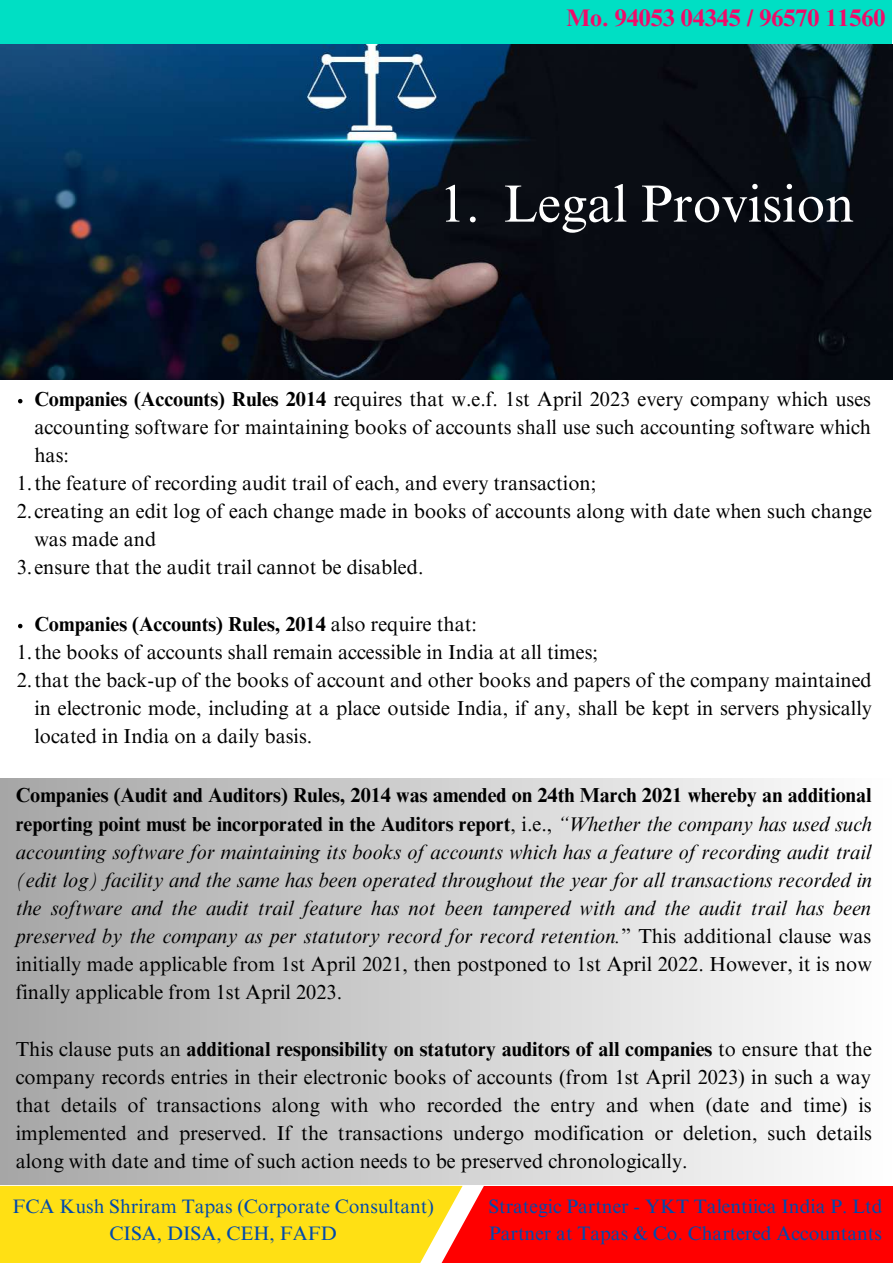
<style>
.page{position:relative;width:893px;height:1264px;background:#fff}
.page>*{position:absolute;margin:0;border:0;box-sizing:border-box;transform-origin:0 0}
.t1{font:52.5px "Times NRMT Pro";color:#fff}
.t2{font:700 24px "Times NRMT Pro";color:#f10a69}
.t3{font:20.25px/28px "Times NRMT Pro";color:#000;text-align:justify}
.t4{font:italic 20.25px/28px "Times NRMT Pro";color:#000;text-align:justify}
.t5{font:700 20.25px "Times NRMT Pro";color:#000}
.t6{font:19.5px/27px "Times NRMT Pro";color:#004aad;text-align:center}
.s1{font-weight:700}
.s2{font-weight:400}
.s3{font-weight:700;font-style:normal}
.s4{font-style:normal}
</style>
<div class="page">
<div style="left:428px;top:1185px;width:464px;height:77px;background:#f00"></div>
<div style="left:0;top:1185px;width:462px;height:77px;background:#ffe014"></div>
<div style="left:0;top:0;width:891px;height:44px;background:#00dfc4"></div>
<img style="left:0;top:44px;width:892px;height:335px">
<svg style="left:18px;top:399px;width:4px;height:4px"></svg>
<svg style="left:18px;top:624px;width:4px;height:4px"></svg>
<div style="left:0;top:779px;width:891px;height:405px;background:linear-gradient(to right,#a6a6a6,#fefefe)"></div>
<p class="t2" style="left:566px;top:9px;width:320px">Mo. 94053 04345 / 96570 11560</p>
<h1 class="t1" style="left:439px;top:184px;width:416px">1. Legal Provision</h1>
<p class="t3" style="left:34px;top:387px;width:838px"><span class="s1">Companies (Accounts) Rules 2014</span> requires that w.e.f. 1st April 2023 every company which uses</p>
<p class="t3" style="left:34px;top:415px;width:838px">accounting software for maintaining books of accounts shall use such accounting software which</p>
<p class="t3" style="left:34px;top:443px;width:36px">has:</p>
<p class="t3" style="left:17px;top:471px;width:581px">1.the feature of recording audit trail of each, and every transaction;</p>
<p class="t3" style="left:17px;top:499px;width:856px">2.creating an edit log of each change made in books of accounts along with date when such change</p>
<p class="t3" style="left:34px;top:528px;width:123px">was made and</p>
<p class="t3" style="left:17px;top:556px;width:408px">3.ensure that the audit trail cannot be disabled.</p>
<p class="t5" style="left:34px;top:616px;width:444px">Companies (Accounts) Rules, 2014 <span class="s2">also require that:</span></p>
<p class="t3" style="left:17px;top:640px;width:582px">1.the books of accounts shall remain accessible in India at all times;</p>
<p class="t3" style="left:17px;top:668px;width:856px">2.that the back-up of the books of account and other books and papers of the company maintained</p>
<p class="t3" style="left:34px;top:696px;width:839px">in electronic mode, including at a place outside India, if any, shall be kept in servers physically</p>
<p class="t3" style="left:34px;top:724px;width:279px">located in India on a daily basis.</p>
<p class="t4" style="left:16px;top:784px;width:857px"><span class="s3">Companies (Audit and Auditors) Rules, 2014 was amended on 24th March 2021 whereby an additional reporting point must be incorporated in the Auditors report</span><span class="s4">, i.e.,</span> “Whether the company has used such accounting software for maintaining its books of accounts which has a feature of recording audit trail (edit log) facility and the same has been operated throughout the year for all transactions recorded in the software and the audit trail feature has not been tampered with and the audit trail has been preserved by the company as per statutory record for record retention.<span class="s4">” This additional clause was initially made applicable from 1st April 2021, then postponed to 1st April 2022. However, it is now finally applicable from 1st April 2023.</span></p>
<p class="t3" style="left:16px;top:1037px;width:857px">This clause puts an <span class="s1">additional responsibility on statutory auditors of all companies</span> to ensure that the company records entries in their electronic books of accounts (from 1st April 2023) in such a way that details of transactions along with who recorded the entry and when (date and time) is implemented and preserved. If the transactions undergo modification or deletion, such details along with date and time of such action needs to be preserved chronologically.</p>
<p class="t6" style="left:12px;top:1195px;width:423px">FCA Kush Shriram Tapas (Corporate Consultant)<br>CISA, DISA, CEH, FAFD</p>
<p class="t6" style="left:488px;top:1195px;width:395px;text-align:left">Strategic Partner - YKT Talentiica India P. Ltd<br>Partner at Tapas &amp; Co. Chartered Accountants</p>
</div>
